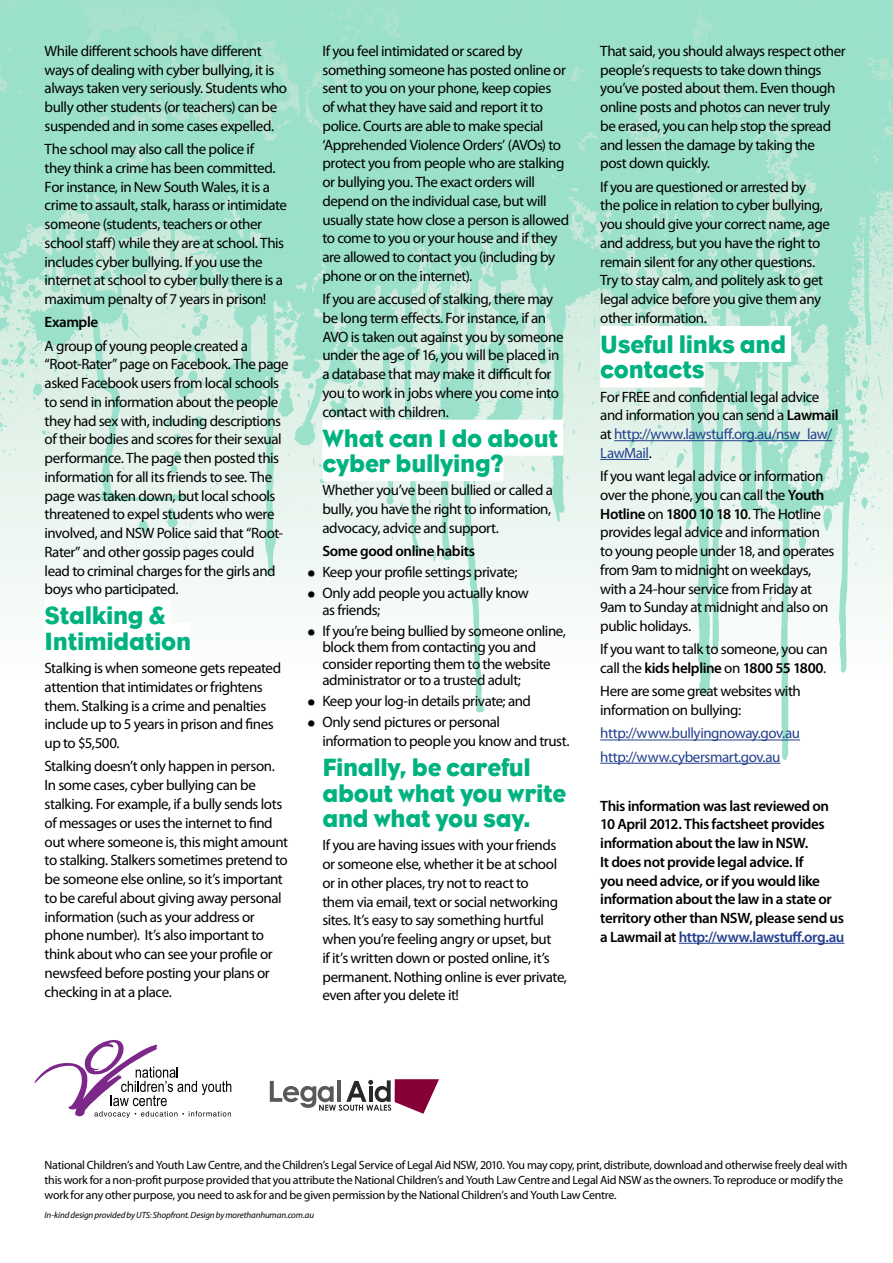
<style>
.page{position:relative;width:893px;height:1263px;background:#fff}
.page>*{position:absolute;margin:0;border:0;box-sizing:border-box;transform-origin:0 0}
.t1{font:25.5px/25.5px "Bureau Eagle";letter-spacing:-.015em;color:#00b280}
.t2{font:15px/18.8px "Myriad Pro";letter-spacing:-.03em;color:#000}
.t3{font:600 15px/18.8px "Myriad Pro";letter-spacing:-.03em;color:#000}
.t4{font:15px/23.2px "Myriad Pro";letter-spacing:-.03em;color:#25408f}
.t5{font:12px/15px "Myriad Pro";letter-spacing:-.025em;color:#000}
.t6{font:italic 9px "Myriad Pro";letter-spacing:-.015em;color:#000}
.s1{font-family:"WC Rhesus A Bta"}
.s2{font-weight:600}
.s3{color:#25408f}
</style>
<div class="page">
<img style="left:0;top:0;width:893px;height:759px">
<svg style="left:270px;top:1079px;width:169px;height:35px"></svg>
<svg style="left:35px;top:1040px;width:196px;height:78px"></svg>
<div style="left:600px;top:326px;width:191px;height:36px;background:#fff"></div>
<div style="left:600px;top:351px;width:105px;height:36px;background:#fff"></div>
<hr style="left:614px;top:440px;width:218px;height:1px;background:#25408f">
<hr style="left:600px;top:459px;width:49px;height:1px;background:#25408f">
<hr style="left:600px;top:740px;width:200px;height:1px;background:#25408f">
<hr style="left:600px;top:763px;width:180px;height:1px;background:#25408f">
<hr style="left:679px;top:943px;width:165px;height:1px;background:#25408f">
<div style="left:45px;top:597px;width:126px;height:36px;background:#fff"></div>
<div style="left:45px;top:623px;width:146px;height:36px;background:#fff"></div>
<div style="left:322px;top:420px;width:241px;height:36px;background:#fff"></div>
<div style="left:322px;top:445px;width:181px;height:36px;background:#fff"></div>
<div style="left:322px;top:749px;width:214px;height:36px;background:#fff"></div>
<p class="t2" style="left:45px;top:41px;width:244px">While different schools have different ways of dealing with cyber bullying, it is always taken very seriously. Students who bully other students (or teachers) can be suspended and in some cases expelled.</p>
<p class="t2" style="left:45px;top:140px;width:244px">The school may also call the police if<br>they think a crime has been committed.<br>For instance, in New South Wales, it is a crime to assault, stalk, harass or intimidate someone (students, teachers or other school staff) while they are at school. This includes cyber bullying. If you use the internet at school to cyber bully there is a maximum penalty of 7 years in prison!</p>
<p class="t3" style="left:45px;top:313px;width:55px">Example</p>
<p class="t2" style="left:45px;top:336px;width:246px">A group of young people created a “Root-Rater” page on Facebook. The page asked Facebook users from local schools to send in information about the people they had sex with, including descriptions of their bodies and scores for their sexual performance. The page then posted this information for all its friends to see. The page was taken down, but local schools threatened to expel students who were involved, and NSW Police said that “Root-Rater” and other gossip pages could<br>lead to criminal charges for the girls and boys who participated.</p>
<h1 class="t1" style="left:45px;top:603px;width:148px">Stalking &amp;<br>Intimidation</h1>
<p class="t2" style="left:45px;top:659px;width:238px">Stalking is when someone gets repeated attention that intimidates or frightens them. Stalking is a crime and penalties include up to 5 years in prison and fines up to $5,500.</p>
<p class="t2" style="left:45px;top:757px;width:245px">Stalking doesn’t only happen in person.<br>In some cases, cyber bullying can be stalking. For example, if a bully sends lots of messages or uses the internet to find out where someone is, this might amount to stalking. Stalkers sometimes pretend to be someone else online, so it’s important to be careful about giving away personal information (such as your address or phone number). It’s also important to think about who can see your profile or newsfeed before posting your plans or checking in at a place.</p>
<p class="t2" style="left:322px;top:41px;width:248px">If you feel intimidated or scared by something someone has posted online or sent to you on your phone, keep copies<br>of what they have said and report it to police. Courts are able to make special ‘Apprehended Violence Orders’ (AVOs) to protect you from people who are stalking or bullying you. The exact orders will depend on the individual case, but will usually state how close a person is allowed to come to you or your house and if they are allowed to contact you (including by phone or on the internet).</p>
<p class="t2" style="left:322px;top:290px;width:243px">If you are accused of stalking, there may be long term effects. For instance, if an AVO is taken out against you by someone under the age of 16, you will be placed in a database that may make it difficult for you to work in jobs where you come into contact with children.</p>
<h1 class="t1" style="left:322px;top:425px;width:237px">What can I do about cyber bullying?</h1>
<p class="t2" style="left:322px;top:481px;width:232px">Whether you’ve been bullied or called a bully, you have the right to information, advocacy, advice and support.</p>
<p class="t3" style="left:322px;top:541px;width:154px">Some good online habits</p>
<p class="t2" style="left:308px;top:563px;width:211px"><span class="s1">-</span> Keep your profile settings private;</p>
<p class="t2" style="left:322px;top:585px;width:208px;line-height:16.5px;text-indent:-15px"><span class="s1">-</span> Only add people you actually know as friends;</p>
<p class="t2" style="left:322px;top:622px;width:245px;line-height:16.5px;text-indent:-15px"><span class="s1">-</span> If you’re being bullied by someone online, block them from contacting you and consider reporting them to the website administrator or to a trusted adult;</p>
<p class="t2" style="left:308px;top:692px;width:225px"><span class="s1">-</span> Keep your log-in details private; and</p>
<p class="t2" style="left:322px;top:713px;width:248px;text-indent:-15px"><span class="s1">-</span> Only send pictures or personal information to people you know and trust.</p>
<h1 class="t1" style="left:322px;top:754px;width:245px">Finally, be careful about what you write and what you say.</h1>
<p class="t2" style="left:322px;top:836px;width:246px">If you are having issues with your friends or someone else, whether it be at school or in other places, try not to react to<br>them via email, text or social networking sites. It’s easy to say something hurtful when you’re feeling angry or upset, but<br>if it’s written down or posted online, it’s permanent. Nothing online is ever private, even after you delete it!</p>
<p class="t2" style="left:600px;top:41px;width:247px">That said, you should always respect other people’s requests to take down things you’ve posted about them. Even though online posts and photos can never truly be erased, you can help stop the spread and lessen the damage by taking the<br>post down quickly.</p>
<p class="t2" style="left:600px;top:177px;width:231px">If you are questioned or arrested by the police in relation to cyber bullying, you should give your correct name, age and address, but you have the right to remain silent for any other questions.<br>Try to stay calm, and politely ask to get legal advice before you give them any other information.</p>
<h1 class="t1" style="left:600px;top:331px;width:187px">Useful links and contacts</h1>
<p class="t2" style="left:600px;top:387px;width:240px">For FREE and confidential legal advice and information you can send a <span class="s2">Lawmail </span>at <span class="s3">http://www.lawstuff.org.au/nsw_law/<br>LawMail</span>.</p>
<p class="t2" style="left:600px;top:467px;width:236px">If you want legal advice or information over the phone, you can call the <span class="s2">Youth Hotline</span> on <span class="s2">1800 10 18 10</span>. The Hotline provides legal advice and information to young people under 18, and operates from 9am to midnight on weekdays, with a 24-hour service from Friday at 9am to Sunday at midnight and also on public holidays.</p>
<p class="t2" style="left:600px;top:640px;width:229px">If you want to talk to someone, you can call the <span class="s2">kids helpline</span> on <span class="s2">1800 55 1800</span>.</p>
<p class="t2" style="left:600px;top:682px;width:202px">Here are some great websites with information on bullying:</p>
<p class="t4" style="left:600px;top:722px;width:201px">http://www.bullyingnoway.gov.au http://www.cybersmart.gov.au</p>
<p class="t3" style="left:600px;top:796px;width:246px">This information was last reviewed on 10 April 2012. This factsheet provides information about the law in NSW.<br>It does not provide legal advice. If<br>you need advice, or if you would like information about the law in a state or territory other than NSW, please send us a Lawmail at <span class="s3">http://www.lawstuff.org.au</span></p>
<p class="t5" style="left:45px;top:1157px;width:804px">National Children’s and Youth Law Centre, and the Children’s Legal Service of Legal Aid NSW, 2010. You may copy, print, distribute, download and otherwise freely deal with this work for a non-profit purpose provided that you attribute the National Children’s and Youth Law Centre and Legal Aid NSW as the owners. To reproduce or modify the work for any other purpose, you need to ask for and be given permission by the National Children’s and Youth Law Centre.</p>
<p class="t6" style="left:45px;top:1210px;width:271px">In-kind design provided by UTS: Shopfront. Design by morethanhuman.com.au</p>
</div>
